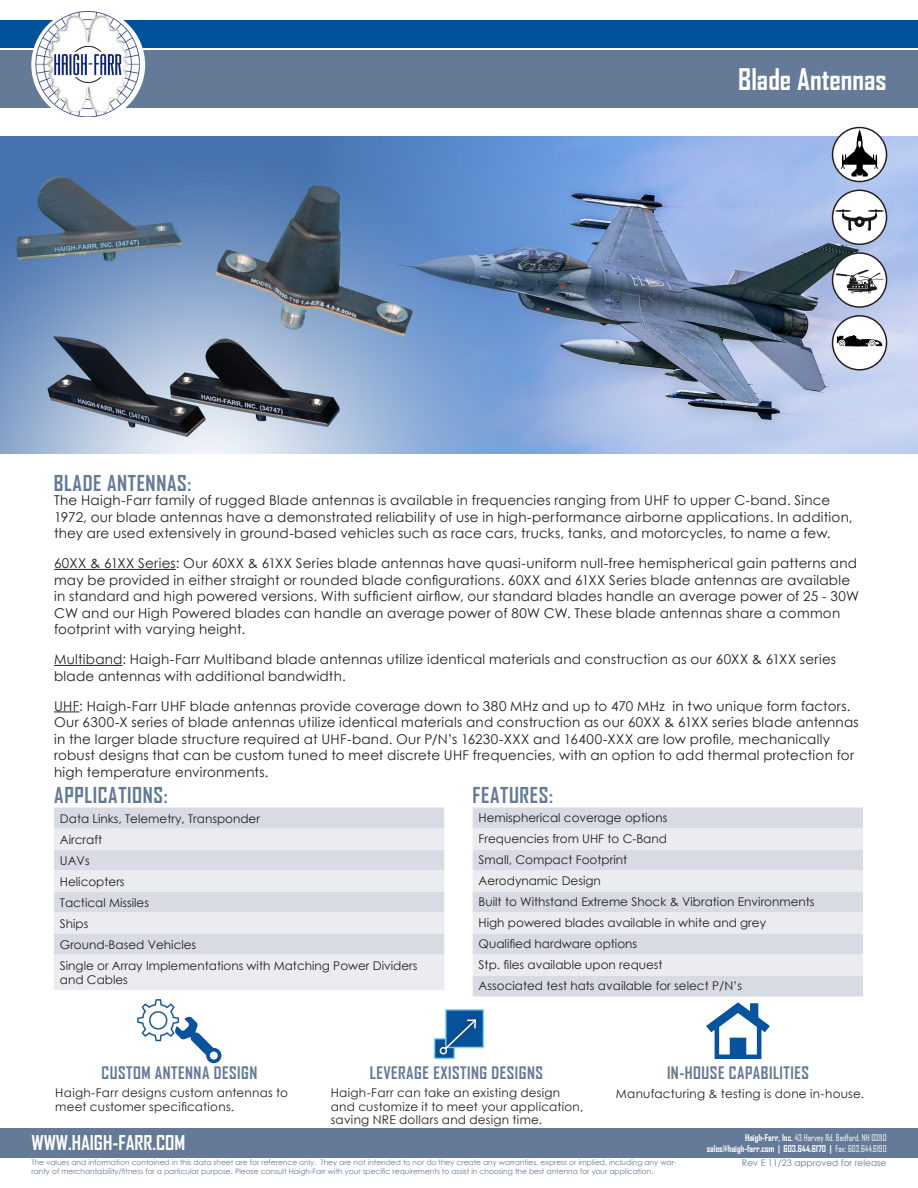
<style>
.page{position:relative;width:918px;height:1188px;background:#fff}
.page>*{position:absolute;margin:0;border:0;box-sizing:border-box;transform-origin:0 0}
.t1{font:700 28.5px "Agency FB";color:#fff}
.t2{font:700 21px "Agency FB";letter-spacing:.03em;color:#647a96}
.t3{font:700 19.5px "Agency FB";color:#fff}
.t4{font:700 16.5px "Agency FB";letter-spacing:.03em;color:#647a96}
.t5{font:13.5px/16.5px "Century Gothic";letter-spacing:.015em;color:#231f20}
.t6{font:12px/14.4px "Century Gothic";color:#231f20}
.t7{font:12px/13.5px "Century Gothic";letter-spacing:.025em;color:#231f20}
.t8{font:12px/13.5px "Century Gothic";letter-spacing:.02em;color:#231f20}
.t9{font:700 9px/10.8px "Agency FB";color:#fff;text-align:right}
.t10{font:9px "Century Gothic";color:#647a96}
.t11{font:7.5px/9px "Century Gothic";color:#647a96}
.s1{font-weight:400}
</style>
<div class="page">
<img style="left:0;top:137px;width:918px;height:317px">
<div style="left:54px;top:808px;width:390px;height:21px;background:#d8dbe3"></div>
<svg style="left:54px;top:829px;width:390px;height:161px;fill:#ebecf0"></svg>
<div style="left:473px;top:807px;width:390px;height:189px;background:#d8dbe3"></div>
<svg style="left:473px;top:828px;width:390px;height:147px;fill:#ebecf0"></svg>
<hr style="left:54px;top:569px;width:122px;height:1px;background:#231f20">
<hr style="left:54px;top:665px;width:68px;height:1px;background:#231f20">
<svg style="left:54px;top:712px;width:25px;height:1px"></svg>
<svg style="left:833px;top:128px;width:54px;height:54px"></svg>
<svg style="left:841px;top:130px;width:37px;height:47px"></svg>
<div style="left:832px;top:127px;width:55px;height:55px;border:2px solid #231f20;border-radius:50%"></div>
<div style="left:833px;top:253px;width:54px;height:54px;background:#fff;border-radius:50%"></div>
<svg style="left:836px;top:270px;width:48px;height:23px"></svg>
<div style="left:832px;top:252px;width:55px;height:56px;border:2px solid #231f20;border-radius:50%"></div>
<div style="left:833px;top:190px;width:54px;height:54px;background:#fff;border-radius:50%"></div>
<svg style="left:835px;top:209px;width:49px;height:22px"></svg>
<div style="left:832px;top:190px;width:55px;height:55px;border:2px solid #231f20;border-radius:50%"></div>
<svg style="left:836px;top:316px;width:47px;height:54px"></svg>
<div style="left:832px;top:315px;width:55px;height:56px;border:2px solid #231f20;border-radius:50%"></div>
<div style="left:0;top:1128px;width:918px;height:30px;background:#647a96"></div>
<div style="left:0;top:21px;width:918px;height:27px;background:#01529b"></div>
<div style="left:0;top:51px;width:918px;height:57px;background:#647a96"></div>
<div style="left:31px;top:8px;width:114px;height:114px;background:#fff;border-radius:50%"></div>
<img style="left:36px;top:12px;width:105px;height:105px">
<img style="left:137px;top:999px;width:53px;height:43px">
<svg style="left:175px;top:1017px;width:46px;height:46px"></svg>
<svg style="left:706px;top:1002px;width:64px;height:57px"></svg>
<svg style="left:445px;top:1009px;width:39px;height:3px"></svg>
<div style="left:432px;top:1012px;width:52px;height:50px;background:#231f20;opacity:.75"></div>
<div style="left:440px;top:1047px;width:7px;height:7px;border:2px solid #fff;border-radius:50%"></div>
<svg style="left:443px;top:1018px;width:34px;height:33px"></svg>
<p class="t2" style="left:54px;top:470px;width:139px">BLADE ANTENNAS:</p>
<h1 class="t1" style="left:738px;top:62px;width:150px">Blade Antennas</h1>
<p class="t5" style="left:54px;top:492px;width:800px">The Haigh-Farr family of rugged Blade antennas is available in frequencies ranging from UHF to upper C-band. Since<br>1972, our blade antennas have a demonstrated reliability of use in high-performance airborne applications. In addition, they are used extensively in ground-based vehicles such as race cars, trucks, tanks, and motorcycles, to name a few.</p>
<p class="t5" style="left:54px;top:555px;width:806px">60XX &amp; 61XX Series: Our 60XX &amp; 61XX Series blade antennas have quasi-uniform null-free hemispherical gain patterns and may be provided in either straight or rounded blade configurations. 60XX and 61XX Series blade antennas are available in standard and high powered versions. With sufficient airflow, our standard blades handle an average power of 25 - 30W CW and our High Powered blades can handle an average power of 80W CW. These blade antennas share a common footprint with varying height.</p>
<p class="t5" style="left:54px;top:651px;width:784px">Multiband: Haigh-Farr Multiband blade antennas utilize identical materials and construction as our 60XX &amp; 61XX series blade antennas with additional bandwidth.</p>
<p class="t5" style="left:54px;top:697px;width:806px">UHF: Haigh-Farr UHF blade antennas provide coverage down to 380 MHz and up to 470 MHz in two unique form factors.<br>Our 6300-X series of blade antennas utilize identical materials and construction as our 60XX &amp; 61XX series blade antennas in the larger blade structure required at UHF-band. Our P/N’s 16230-XXX and 16400-XXX are low profile, mechanically robust designs that can be custom tuned to meet discrete UHF frequencies, with an option to add thermal protection for high temperature environments.</p>
<p class="t2" style="left:54px;top:782px;width:115px">APPLICATIONS:</p>
<p class="t6" style="left:60px;top:811px;width:202px">Data Links, Telemetry, Transponder</p>
<p class="t6" style="left:60px;top:832px;width:44px">Aircraft</p>
<p class="t6" style="left:60px;top:853px;width:31px">UAVs</p>
<p class="t6" style="left:60px;top:874px;width:66px">Helicopters</p>
<p class="t6" style="left:60px;top:895px;width:91px">Tactical Missiles</p>
<p class="t6" style="left:60px;top:916px;width:30px">Ships</p>
<p class="t6" style="left:60px;top:937px;width:138px">Ground-Based Vehicles</p>
<p class="t6" style="left:60px;top:958px;width:359px">Single or Array Implementations with Matching Power Dividers and Cables</p>
<p class="t2" style="left:473px;top:782px;width:82px">FEATURES:</p>
<p class="t6" style="left:479px;top:811px;width:190px">Hemispherical coverage options</p>
<p class="t6" style="left:479px;top:832px;width:190px">Frequencies from UHF to C-Band</p>
<p class="t6" style="left:479px;top:853px;width:150px">Small, Compact Footprint</p>
<p class="t6" style="left:479px;top:874px;width:124px">Aerodynamic Design</p>
<p class="t6" style="left:479px;top:895px;width:337px">Built to Withstand Extreme Shock &amp; Vibration Environments</p>
<p class="t6" style="left:479px;top:916px;width:289px">High powered blades available in white and grey</p>
<p class="t6" style="left:479px;top:937px;width:160px">Qualified hardware options</p>
<p class="t6" style="left:479px;top:958px;width:186px">Stp. files available upon request</p>
<p class="t6" style="left:479px;top:979px;width:265px">Associated test hats available for select P/N’s</p>
<p class="t4" style="left:102px;top:1062px;width:157px">CUSTOM ANTENNA DESIGN</p>
<p class="t8" style="left:55px;top:1086px;width:234px">Haigh-Farr designs custom antennas to meet customer specifications.</p>
<p class="t4" style="left:370px;top:1062px;width:175px">LEVERAGE EXISTING DESIGNS</p>
<p class="t7" style="left:331px;top:1086px;width:254px">Haigh-Farr can take an existing design and customize it to meet your application, saving NRE dollars and design time.</p>
<p class="t4" style="left:667px;top:1062px;width:143px">IN-HOUSE CAPABILITIES</p>
<p class="t8" style="left:616px;top:1087px;width:250px">Manufacturing &amp; testing is done in-house.</p>
<h3 class="t3" style="left:32px;top:1131px;width:155px">WWW.HAIGH-FARR.COM</h3>
<p class="t9" style="left:707px;top:1132px;width:181px">Haigh-Farr, Inc. <span class="s1">43 Harvey Rd, Bedford, NH 03110 </span>sales@haigh-farr.com | 603.644.6170 | <span class="s1">Fax: 603.644.6190</span></p>
<p class="t11" style="left:32px;top:1158px;width:646px">The values and information contained in this data sheet are for reference only. They are not intended to nor do they create any warranties, express or implied, including any war&shy;ranty of merchantability/fitness for a particular purpose. Please consult Haigh-Farr with your specific requirements to assist in choosing the best antenna for your application.</p>
<p class="t10" style="left:742px;top:1157px;width:146px">Rev E 11/23 approved for release</p>
</div>
